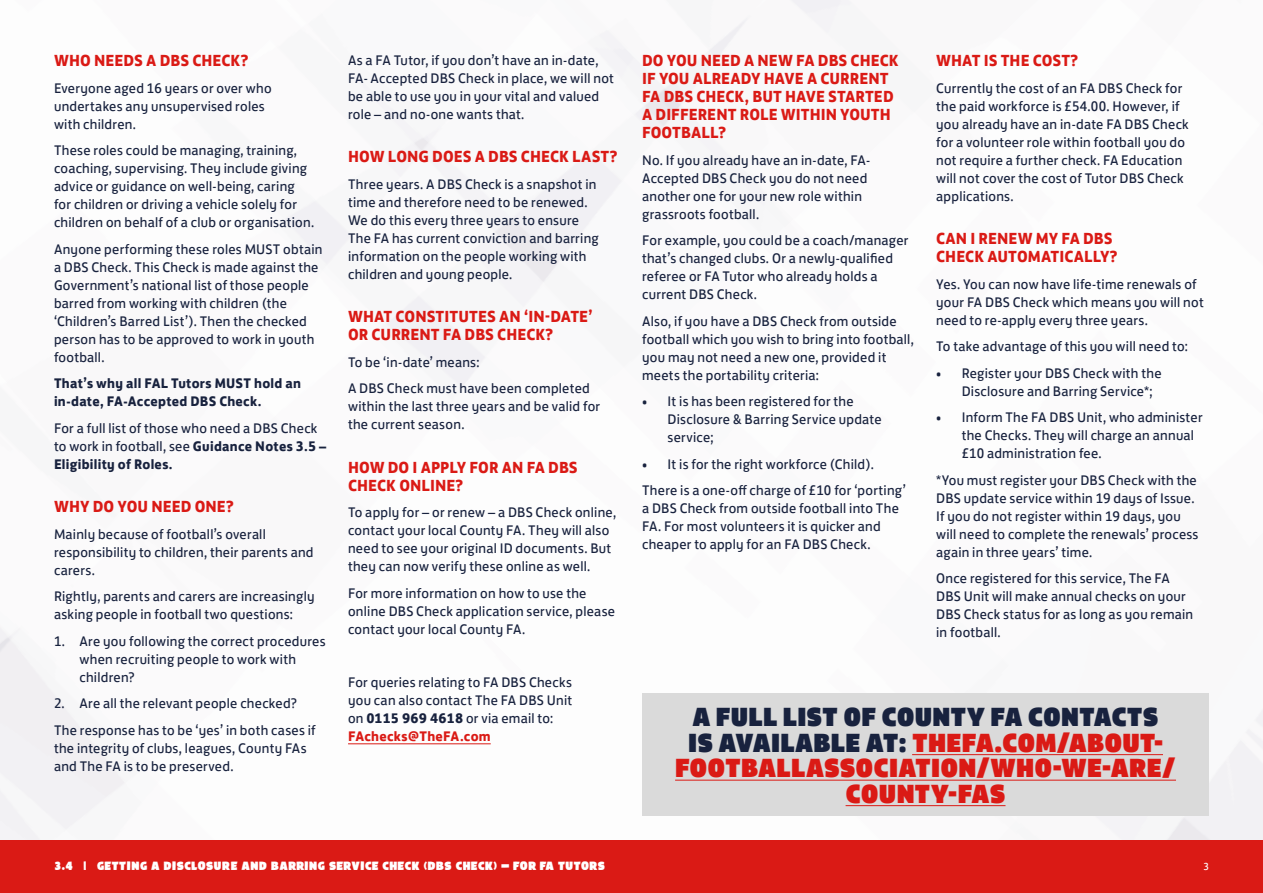
<style>
.page{position:relative;width:1263px;height:893px;background:#fff}
.page>*{position:absolute;margin:0;border:0;box-sizing:border-box;transform-origin:0 0}
.t1{font:27px/25.5px "FS Jack Poster";color:#da1a15;text-align:center}
.t2{font:700 16.5px/18px "FS Jack";letter-spacing:.005em;color:#da1a15}
.t3{font:14.25px/18px "FS Jack";letter-spacing:.02em;color:#18223e}
.t4{font:700 14.25px/18px "FS Jack";letter-spacing:.02em;color:#18223e}
.t5{font:10.5px "FA Brush";letter-spacing:.03em;color:#fff}
.t6{font:10.5px "FS Jack";color:#fff}
.s1{font-weight:700}
.s2{font-weight:700;color:#da1a15}
.s3{color:#18223e}
</style>
<div class="page">
<hr style="left:348px;top:743px;width:143px;height:1px;background:#da1a15">
<div style="left:642px;top:693px;width:567px;height:122px;background:#dadada"></div>
<hr style="left:912px;top:754px;width:251px;height:1px;background:#da1a15">
<hr style="left:675px;top:780px;width:501px;height:1px;background:#da1a15">
<hr style="left:845px;top:805px;width:160px;height:1px;background:#da1a15">
<div style="left:0;top:840px;width:1263px;height:53px;background:#da1a15"></div>
<p class="t2" style="left:54px;top:51px;width:196px">WHO NEEDS A DBS CHECK?</p>
<p class="t3" style="left:54px;top:78px;width:219px">Everyone aged 16 years or over who undertakes any unsupervised roles with children.</p>
<p class="t3" style="left:54px;top:140px;width:262px">These roles could be managing, training, coaching, supervising. They include giving advice or guidance on well-being, caring for children or driving a vehicle solely for children on behalf of a club or organisation.</p>
<p class="t3" style="left:54px;top:239px;width:270px">Anyone performing these roles MUST obtain a DBS Check. This Check is made against the Government’s national list of those people barred from working with children (the ‘Children’s Barred List’). Then the checked person has to be approved to work in youth football.</p>
<p class="t4" style="left:54px;top:373px;width:248px">That’s why all FAL Tutors MUST hold an in-date, FA-Accepted DBS Check.</p>
<p class="t3" style="left:54px;top:418px;width:274px">For a full list of those who need a DBS Check to work in football, see <span class="s1">Guidance Notes 3.5 –<br>Eligibility of Roles.</span></p>
<p class="t2" style="left:54px;top:497px;width:181px">WHY DO YOU NEED ONE?</p>
<p class="t3" style="left:54px;top:524px;width:261px">Mainly because of football’s overall responsibility to children, their parents and carers.</p>
<p class="t3" style="left:54px;top:586px;width:262px">Rightly, parents and carers are increasingly asking people in football two questions:</p>
<p class="t3" style="left:80px;top:631px;width:248px;text-indent:-26px">1. Are you following the correct procedures when recruiting people to work with children?</p>
<p class="t3" style="left:54px;top:689px;width:263px;line-height:26.5px">2. Are all the relevant people checked?<br>The response has to be ‘yes’ in both cases if</p>
<p class="t3" style="left:54px;top:738px;width:254px">the integrity of clubs, leagues, County FAs and The FA is to be preserved.</p>
<p class="t3" style="left:348px;top:50px;width:267px">As a FA Tutor, if you don’t have an in-date, FA- Accepted DBS Check in place, we will not be able to use you in your vital and valued role – and no-one wants that.</p>
<p class="t2" style="left:348px;top:146px;width:271px">HOW LONG DOES A DBS CHECK LAST?</p>
<p class="t3" style="left:348px;top:174px;width:252px">Three years. A DBS Check is a snapshot in time and therefore need to be renewed.<br>We do this every three years to ensure The FA has current conviction and barring information on the people working with children and young people.</p>
<p class="t2" style="left:348px;top:306px;width:246px">WHAT CONSTITUTES AN ‘IN-DATE’<br>OR CURRENT FA DBS CHECK?</p>
<p class="t3" style="left:348px;top:347px;width:243px;line-height:26.5px">To be ‘in-date’ means:<br>A DBS Check must have been completed</p>
<p class="t3" style="left:348px;top:396px;width:254px">within the last three years and be valid for the current season.</p>
<p class="t2" style="left:348px;top:457px;width:231px">HOW DO I APPLY FOR AN FA DBS<br>CHECK ONLINE?</p>
<p class="t3" style="left:348px;top:502px;width:270px">To apply for – or renew – a DBS Check online, contact your local County FA. They will also need to see your original ID documents. But they can now verify these online as well.</p>
<p class="t3" style="left:348px;top:583px;width:269px">For more information on how to use the online DBS Check application service, please contact your local County FA.</p>
<p class="t3" style="left:348px;top:672px;width:226px">For queries relating to FA DBS Checks you can also contact The FA DBS Unit on <span class="s1">0115 969 4618</span> or via email to:<br><span class="s2">FAchecks@TheFA.com</span></p>
<p class="t2" style="left:642px;top:51px;width:258px">DO YOU NEED A NEW FA DBS CHECK<br>IF YOU ALREADY HAVE A CURRENT<br>FA DBS CHECK, BUT HAVE STARTED<br>A DIFFERENT ROLE WITHIN YOUTH<br>FOOTBALL?</p>
<p class="t3" style="left:642px;top:150px;width:230px">No. If you already have an in-date, FA-<br>Accepted DBS Check you do not need another one for your new role within grassroots football.</p>
<p class="t3" style="left:642px;top:230px;width:268px">For example, you could be a coach/manager that’s changed clubs. Or a newly-qualified referee or FA Tutor who already holds a current DBS Check.</p>
<p class="t3" style="left:642px;top:311px;width:273px">Also, if you have a DBS Check from outside football which you wish to bring into football, you may not need a new one, provided it meets the portability criteria:</p>
<p class="t3" style="left:668px;top:391px;width:215px;text-indent:-26px">• It is has been registered for the<br>Disclosure &amp; Barring Service update service;</p>
<p class="t3" style="left:642px;top:450px;width:265px;line-height:26.5px">• It is for the right workforce (Child).<br>There is a one-off charge of £10 for ‘porting’</p>
<p class="t3" style="left:642px;top:498px;width:258px">a DBS Check from outside football into The<br>FA. For most volunteers it is quicker and cheaper to apply for an FA DBS Check.</p>
<p class="t2" style="left:936px;top:51px;width:144px">WHAT IS THE COST?</p>
<p class="t3" style="left:936px;top:78px;width:254px">Currently the cost of an FA DBS Check for the paid workforce is £54.00. However, if you already have an in-date FA DBS Check for a volunteer role within football you do not require a further check. FA Education will not cover the cost of Tutor DBS Check applications.</p>
<p class="t2" style="left:936px;top:229px;width:183px">CAN I RENEW MY FA DBS<br>CHECK AUTOMATICALLY?</p>
<p class="t3" style="left:936px;top:274px;width:269px">Yes. You can now have life-time renewals of your FA DBS Check which means you will not need to re-apply every three years.</p>
<p class="t3" style="left:936px;top:336px;width:253px">To take advantage of this you will need to:</p>
<p class="t3" style="left:962px;top:363px;width:201px;text-indent:-26px">• Register your DBS Check with the<br>Disclosure and Barring Service*;</p>
<p class="t3" style="left:962px;top:407px;width:242px;text-indent:-26px">• Inform The FA DBS Unit, who administer the Checks. They will charge an annual £10 administration fee.</p>
<p class="t3" style="left:936px;top:470px;width:264px">*You must register your DBS Check with the DBS update service within 19 days of Issue.<br>If you do not register within 19 days, you will need to complete the renewals’ process again in three years’ time.</p>
<p class="t3" style="left:936px;top:568px;width:258px">Once registered for this service, The FA DBS Unit will make annual checks on your DBS Check status for as long as you remain in football.</p>
<h1 class="t1" style="left:675px;top:703px;width:502px"><span class="s3">A FULL LIST OF COUNTY FA CONTACTS<br>IS AVAILABLE AT:</span> THEFA.COM/ABOUT-<br>FOOTBALLASSOCIATION/WHO-WE-ARE/<br>COUNTY-FAS</h1>
<p class="t5" style="left:54px;top:862px;width:552px">3.4 | GETTING A DISCLOSURE AND BARRING SERVICE CHECK (DBS CHECK) - FOR FA TUTORS</p>
<p class="t6" style="left:1203px;top:858px;width:7px">3</p>
</div>
